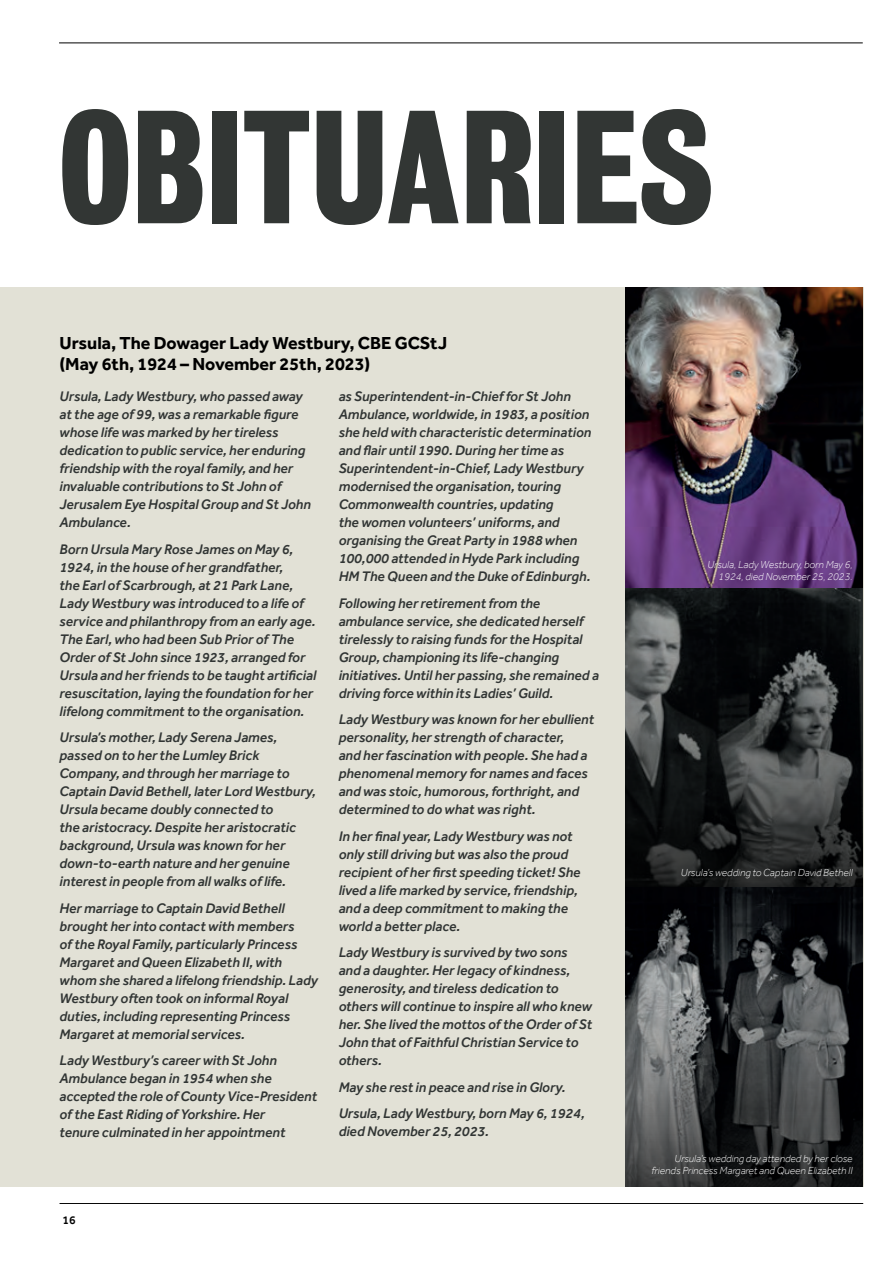
<style>
.page{position:relative;width:893px;height:1263px;background:#fff}
.page>*{position:absolute;margin:0;border:0;box-sizing:border-box;transform-origin:0 0}
.t1{font:146.4px "Bureau Grot Three Seven";color:#323634}
.t2{font:700 18px/21.6px "Effra";color:#000}
.t3{font:italic 500 14.25px/18px "Effra";color:#313534}
.t4{font:500 12px "Effra";color:#000}
.t5{font:italic 300 10.5px/12px "Effra";color:#fff;text-align:right}
</style>
<div class="page">
<hr style="left:60px;top:1203px;width:803px;height:1px;background:#000">
<hr style="left:59px;top:43px;width:804px;height:1px;background:#000">
<div style="left:0;top:287px;width:863px;height:899px;background:#e2e1d6"></div>
<img style="left:625px;top:287px;width:238px;height:601px">
<svg style="left:625px;top:888px;width:238px;height:298px;background:#37393a"></svg>
<svg style="left:625px;top:588px;width:238px;height:299px;background:#272a2a"></svg>
<h1 class="t1" style="left:59px;top:83px;width:656px">OBITUARIES</h1>
<p class="t2" style="left:60px;top:332px;width:389px">Ursula, The Dowager Lady Westbury, CBE GCStJ (May 6th, 1924 – November 25th, 2023)</p>
<p class="t3" style="left:60px;top:387px;width:253px">Ursula, Lady Westbury, who passed away at the age of 99, was a remarkable figure whose life was marked by her tireless dedication to public service, her enduring friendship with the royal family, and her invaluable contributions to St John of Jerusalem Eye Hospital Group and St John Ambulance.</p>
<p class="t3" style="left:60px;top:540px;width:258px">Born Ursula Mary Rose James on May 6, 1924, in the house of her grandfather,<br>the Earl of Scarbrough, at 21 Park Lane, Lady Westbury was introduced to a life of service and philanthropy from an early age.<br>The Earl, who had been Sub Prior of The Order of St John since 1923, arranged for Ursula and her friends to be taught artificial resuscitation, laying the foundation for her lifelong commitment to the organisation.</p>
<p class="t3" style="left:60px;top:728px;width:258px">Ursula’s mother, Lady Serena James, passed on to her the Lumley Brick Company, and through her marriage to Captain David Bethell, later Lord Westbury, Ursula became doubly connected to<br>the aristocracy. Despite her aristocratic background, Ursula was known for her down-to-earth nature and her genuine interest in people from all walks of life.</p>
<p class="t3" style="left:60px;top:899px;width:260px">Her marriage to Captain David Bethell brought her into contact with members<br>of the Royal Family, particularly Princess Margaret and Queen Elizabeth II, with whom she shared a lifelong friendship. Lady Westbury often took on informal Royal duties, including representing Princess Margaret at memorial services.</p>
<p class="t3" style="left:60px;top:1051px;width:259px">Lady Westbury’s career with St John Ambulance began in 1954 when she accepted the role of County Vice-President of the East Riding of Yorkshire. Her<br>tenure culminated in her appointment</p>
<p class="t3" style="left:339px;top:387px;width:254px">as Superintendent-in-Chief for St John Ambulance, worldwide, in 1983, a position she held with characteristic determination and flair until 1990. During her time as Superintendent-in-Chief, Lady Westbury modernised the organisation, touring Commonwealth countries, updating<br>the women volunteers’ uniforms, and organising the Great Party in 1988 when 100,000 attended in Hyde Park including HM The Queen and the Duke of Edinburgh.</p>
<p class="t3" style="left:339px;top:594px;width:262px">Following her retirement from the ambulance service, she dedicated herself tirelessly to raising funds for the Hospital Group, championing its life-changing initiatives. Until her passing, she remained a driving force within its Ladies’ Guild.</p>
<p class="t3" style="left:339px;top:710px;width:257px">Lady Westbury was known for her ebullient personality, her strength of character,<br>and her fascination with people. She had a phenomenal memory for names and faces and was stoic, humorous, forthright, and determined to do what was right.</p>
<p class="t3" style="left:339px;top:827px;width:244px">In her final year, Lady Westbury was not only still driving but was also the proud recipient of her first speeding ticket! She lived a life marked by service, friendship, and a deep commitment to making the world a better place.</p>
<p class="t3" style="left:339px;top:943px;width:255px">Lady Westbury is survived by two sons and a daughter. Her legacy of kindness, generosity, and tireless dedication to others will continue to inspire all who knew her. She lived the mottos of the Order of St John that of Faithful Christian Service to others.</p>
<p class="t3" style="left:339px;top:1073px;width:248px;line-height:26.5px">May she rest in peace and rise in Glory.<br>Ursula, Lady Westbury, born May 6, 1924,</p>
<p class="t3" style="left:339px;top:1122px;width:152px">died November 25, 2023.</p>
<p class="t4" style="left:63px;top:1213px;width:15px">16</p>
<p class="t5" style="left:707px;top:558px;width:147px">Ursula, Lady Westbury, born May 6,<br>1924, died November 25, 2023.</p>
<p class="t5" style="left:681px;top:866px;width:173px">Ursula’s wedding to Captain David Bethell</p>
<p class="t5" style="left:651px;top:1153px;width:203px">Ursula’s wedding day attended by her close friends Princess Margaret and Queen Elizabeth II</p>
</div>
